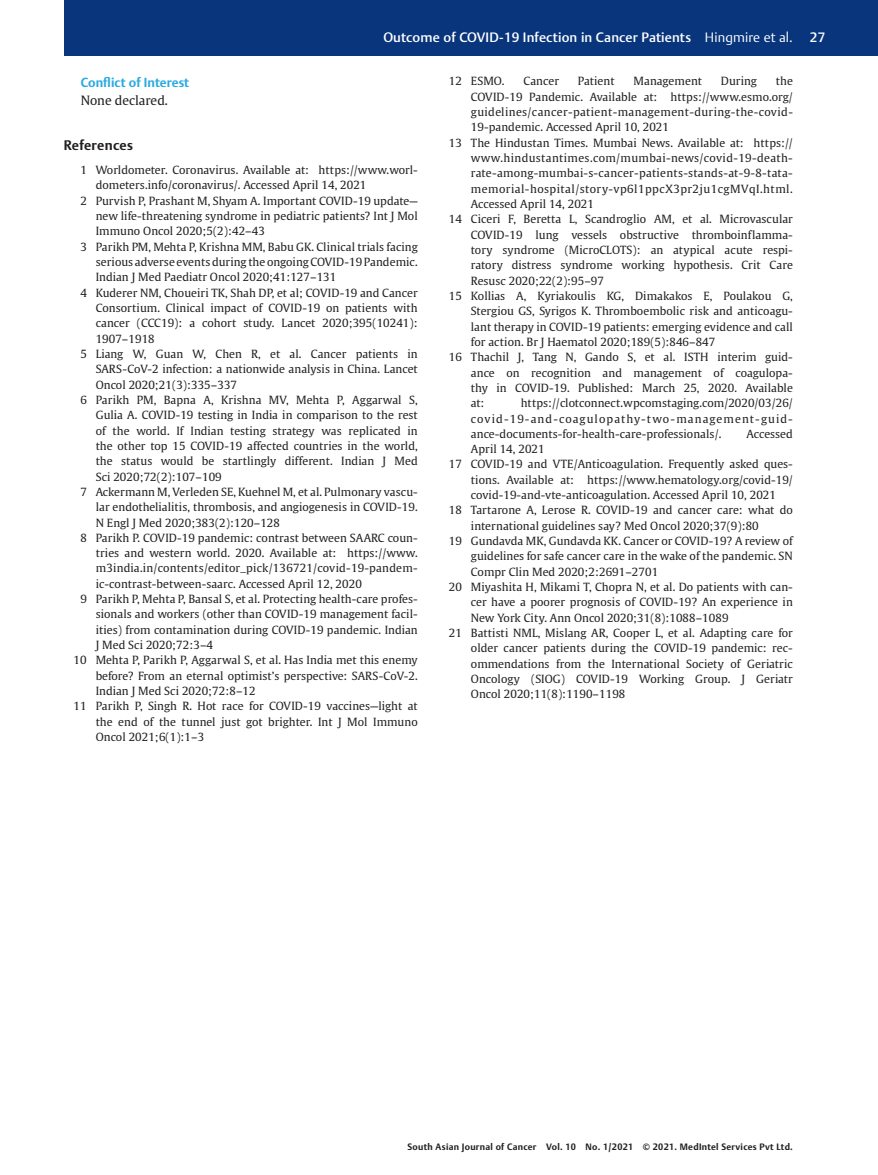
<style>
.page{position:relative;width:878px;height:1175px;background:#fff}
.page>*{position:absolute;margin:0;border:0;box-sizing:border-box;transform-origin:0 0}
.t1{font:500 13.5px "Thieme Argo 2011";letter-spacing:.01em;color:#fff}
.t2{font:700 13.5px "Thieme Argo 2011";letter-spacing:.015em;color:#231f20}
.t3{font:700 12.75px "Thieme Argo 2011";color:#2baae1}
.t4{font:12.75px "Thieme Gulliver 2011";color:#231f20}
.t5{font:11.25px/15.3px "Thieme Gulliver 2011";letter-spacing:.005em;color:#231f20;text-align:justify}
.t6{font:11.25px "Thieme Gulliver 2011";letter-spacing:.035em;color:#231f20}
.t7{font:11.25px "Thieme Gulliver 2011";letter-spacing:.025em;color:#231f20}
.t8{font:11.25px "Thieme Gulliver 2011";letter-spacing:.04em;color:#231f20}
.t9{font:700 9px "Thieme Argo 2011";letter-spacing:.03em;color:#231f20}
.s1{font-weight:300}
</style>
<div class="page">
<div style="left:64px;top:0;width:814px;height:55px;background:#08357c"></div>
<p class="t1" style="left:383px;top:28px;width:411px">Outcome of COVID-19 Infection in Cancer Patients <span class="s1">Hingmire et al.</span></p>
<p class="t3" style="left:81px;top:73px;width:110px">Conflict of Interest</p>
<p class="t4" style="left:81px;top:90px;width:89px">None declared.</p>
<p class="t2" style="left:64px;top:136px;width:71px">References</p>
<p class="t5" style="left:80px;top:162px;width:339px">1 Worldometer. Coronavirus. Available at: https://www.worl-</p>
<p class="t5" style="left:96px;top:177px;width:272px">dometers.info/coronavirus/. Accessed April 14, 2021</p>
<p class="t5" style="left:80px;top:192px;width:339px">2 Purvish P, Prashant M, Shyam A. Important COVID-19 update—</p>
<p class="t5" style="left:96px;top:208px;width:323px">new life-threatening syndrome in pediatric patients? Int J Mol</p>
<p class="t5" style="left:96px;top:223px;width:171px">Immuno Oncol 2020;5(2):42–43</p>
<p class="t5" style="left:80px;top:238px;width:339px">3 Parikh PM, Mehta P, Krishna MM, Babu GK. Clinical trials facing</p>
<p class="t5" style="left:96px;top:254px;width:323px">serious adverse events during the ongoing COVID-19 Pandemic.</p>
<p class="t5" style="left:96px;top:269px;width:242px">Indian J Med Paediatr Oncol 2020;41:127–131</p>
<p class="t5" style="left:80px;top:284px;width:339px">4 Kuderer NM, Choueiri TK, Shah DP, et al; COVID-19 and Cancer</p>
<p class="t5" style="left:96px;top:300px;width:323px">Consortium. Clinical impact of COVID-19 on patients with</p>
<p class="t5" style="left:96px;top:315px;width:323px">cancer (CCC19): a cohort study. Lancet 2020;395(10241):</p>
<p class="t5" style="left:96px;top:330px;width:61px">1907–1918</p>
<p class="t5" style="left:80px;top:345px;width:339px">5 Liang W, Guan W, Chen R, et al. Cancer patients in</p>
<p class="t5" style="left:96px;top:361px;width:323px">SARS-CoV-2 infection: a nationwide analysis in China. Lancet</p>
<p class="t5" style="left:96px;top:376px;width:143px">Oncol 2020;21(3):335–337</p>
<p class="t5" style="left:80px;top:391px;width:339px">6 Parikh PM, Bapna A, Krishna MV, Mehta P, Aggarwal S,</p>
<p class="t5" style="left:96px;top:407px;width:323px">Gulia A. COVID-19 testing in India in comparison to the rest</p>
<p class="t5" style="left:96px;top:422px;width:323px">of the world. If Indian testing strategy was replicated in</p>
<p class="t5" style="left:96px;top:437px;width:323px">the other top 15 COVID-19 affected countries in the world,</p>
<p class="t5" style="left:96px;top:453px;width:323px">the status would be startlingly different. Indian J Med</p>
<p class="t5" style="left:96px;top:468px;width:127px">Sci 2020;72(2):107–109</p>
<p class="t5" style="left:80px;top:483px;width:339px">7 Ackermann M, Verleden SE, Kuehnel M, et al. Pulmonary vascu-</p>
<p class="t5" style="left:96px;top:499px;width:323px">lar endothelialitis, thrombosis, and angiogenesis in COVID-19.</p>
<p class="t5" style="left:96px;top:514px;width:186px">N Engl J Med 2020;383(2):120–128</p>
<p class="t5" style="left:80px;top:529px;width:339px">8 Parikh P. COVID-19 pandemic: contrast between SAARC coun-</p>
<p class="t5" style="left:96px;top:545px;width:323px">tries and western world. 2020. Available at: https://www.</p>
<p class="t5" style="left:96px;top:560px;width:323px">m3india.in/contents/editor_pick/136721/covid-19-pandem-</p>
<p class="t5" style="left:96px;top:575px;width:268px">ic-contrast-between-saarc. Accessed April 12, 2020</p>
<p class="t5" style="left:80px;top:590px;width:339px">9 Parikh P, Mehta P, Bansal S, et al. Protecting health-care profes-</p>
<p class="t5" style="left:96px;top:606px;width:323px">sionals and workers (other than COVID-19 management facil-</p>
<p class="t5" style="left:96px;top:621px;width:323px">ities) from contamination during COVID-19 pandemic. Indian</p>
<p class="t5" style="left:96px;top:636px;width:119px">J Med Sci 2020;72:3–4</p>
<p class="t5" style="left:74px;top:652px;width:345px">10 Mehta P, Parikh P, Aggarwal S, et al. Has India met this enemy</p>
<p class="t5" style="left:96px;top:667px;width:323px">before? From an eternal optimist’s perspective: SARS-CoV-2.</p>
<p class="t5" style="left:96px;top:682px;width:161px">Indian J Med Sci 2020;72:8–12</p>
<p class="t5" style="left:74px;top:698px;width:345px">11 Parikh P, Singh R. Hot race for COVID-19 vaccines—light at</p>
<p class="t5" style="left:96px;top:713px;width:323px">the end of the tunnel just got brighter. Int J Mol Immuno</p>
<p class="t5" style="left:96px;top:728px;width:110px">Oncol 2021;6(1):1–3</p>
<p class="t5" style="left:449px;top:73px;width:57px">12 ESMO.</p>
<p class="t5" style="left:523px;top:73px;width:37px">Cancer</p>
<p class="t5" style="left:578px;top:73px;width:38px">Patient</p>
<p class="t5" style="left:633px;top:73px;width:70px">Management</p>
<p class="t5" style="left:721px;top:73px;width:38px">During</p>
<p class="t5" style="left:776px;top:73px;width:19px">the</p>
<p class="t5" style="left:471px;top:88px;width:323px">COVID-19 Pandemic. Available at: https://www.esmo.org/</p>
<p class="t6" style="left:471px;top:103px;width:323px">guidelines/cancer-patient-management-during-the-covid-</p>
<p class="t5" style="left:471px;top:119px;width:200px">19-pandemic. Accessed April 10, 2021</p>
<p class="t5" style="left:449px;top:134px;width:345px">13 The Hindustan Times. Mumbai News. Available at: https://</p>
<p class="t6" style="left:471px;top:149px;width:323px">www.hindustantimes.com/mumbai-news/covid-19-death-</p>
<p class="t7" style="left:471px;top:165px;width:323px">rate-among-mumbai-s-cancer-patients-stands-at-9-8-tata-</p>
<p class="t8" style="left:471px;top:180px;width:323px">memorial-hospital/story-vp6l1ppcX3pr2ju1cgMVqI.html.</p>
<p class="t5" style="left:471px;top:196px;width:125px">Accessed April 14, 2021</p>
<p class="t5" style="left:449px;top:211px;width:346px">14 Ciceri F, Beretta L, Scandroglio AM, et al. Microvascular</p>
<p class="t5" style="left:471px;top:226px;width:323px">COVID-19 lung vessels obstructive thromboinflamma-</p>
<p class="t5" style="left:471px;top:242px;width:323px">tory syndrome (MicroCLOTS): an atypical acute respi-</p>
<p class="t5" style="left:471px;top:257px;width:323px">ratory distress syndrome working hypothesis. Crit Care</p>
<p class="t5" style="left:471px;top:272px;width:135px">Resusc 2020;22(2):95–97</p>
<p class="t5" style="left:449px;top:287px;width:345px">15 Kollias A, Kyriakoulis KG, Dimakakos E, Poulakou G,</p>
<p class="t5" style="left:471px;top:303px;width:323px">Stergiou GS, Syrigos K. Thromboembolic risk and anticoagu-</p>
<p class="t5" style="left:471px;top:318px;width:323px">lant therapy in COVID-19 patients: emerging evidence and call</p>
<p class="t5" style="left:471px;top:333px;width:246px">for action. Br J Haematol 2020;189(5):846–847</p>
<p class="t5" style="left:449px;top:349px;width:345px">16 Thachil J, Tang N, Gando S, et al. ISTH interim guid-</p>
<p class="t5" style="left:471px;top:364px;width:323px">ance on recognition and management of coagulopa-</p>
<p class="t5" style="left:471px;top:379px;width:323px">thy in COVID-19. Published: March 25, 2020. Available</p>
<p class="t5" style="left:471px;top:395px;width:15px">at:</p>
<p class="t5" style="left:471px;top:395px;width:323px;text-indent:50px">https://clotconnect.wpcomstaging.com/2020/03/26/ covid-19-and-coagulopathy-two-management-guid&shy;ance-documents-for-health-care-professionals/.</p>
<p class="t5" style="left:746px;top:425px;width:48px">Accessed</p>
<p class="t5" style="left:471px;top:441px;width:75px">April 14, 2021</p>
<p class="t5" style="left:449px;top:456px;width:345px">17 COVID-19 and VTE/Anticoagulation. Frequently asked ques-</p>
<p class="t5" style="left:471px;top:471px;width:323px">tions. Available at: https://www.hematology.org/covid-19/</p>
<p class="t5" style="left:471px;top:487px;width:306px">covid-19-and-vte-anticoagulation. Accessed April 10, 2021</p>
<p class="t5" style="left:449px;top:502px;width:345px">18 Tartarone A, Lerose R. COVID-19 and cancer care: what do</p>
<p class="t5" style="left:471px;top:517px;width:289px">international guidelines say? Med Oncol 2020;37(9):80</p>
<p class="t5" style="left:449px;top:533px;width:345px">19 Gundavda MK, Gundavda KK. Cancer or COVID-19? A review of</p>
<p class="t5" style="left:471px;top:548px;width:323px">guidelines for safe cancer care in the wake of the pandemic. SN</p>
<p class="t5" style="left:471px;top:563px;width:189px">Compr Clin Med 2020;2:2691–2701</p>
<p class="t5" style="left:449px;top:578px;width:345px">20 Miyashita H, Mikami T, Chopra N, et al. Do patients with can-</p>
<p class="t5" style="left:471px;top:594px;width:323px">cer have a poorer prognosis of COVID-19? An experience in</p>
<p class="t5" style="left:471px;top:609px;width:259px">New York City. Ann Oncol 2020;31(8):1088–1089</p>
<p class="t5" style="left:449px;top:624px;width:345px">21 Battisti NML, Mislang AR, Cooper L, et al. Adapting care for</p>
<p class="t5" style="left:471px;top:640px;width:323px">older cancer patients during the COVID-19 pandemic: rec-</p>
<p class="t5" style="left:471px;top:655px;width:323px">ommendations from the International Society of Geriatric</p>
<p class="t5" style="left:471px;top:670px;width:323px">Oncology (SIOG) COVID-19 Working Group. J Geriatr</p>
<p class="t5" style="left:471px;top:686px;width:156px">Oncol 2020;11(8):1190–1198</p>
<p class="t1" style="left:810px;top:28px;width:17px">27</p>
<p class="t9" style="left:407px;top:1140px;width:387px">South Asian Journal of Cancer Vol. 10 No. 1/2021 © 2021. MedIntel Services Pvt Ltd.</p>
</div>
